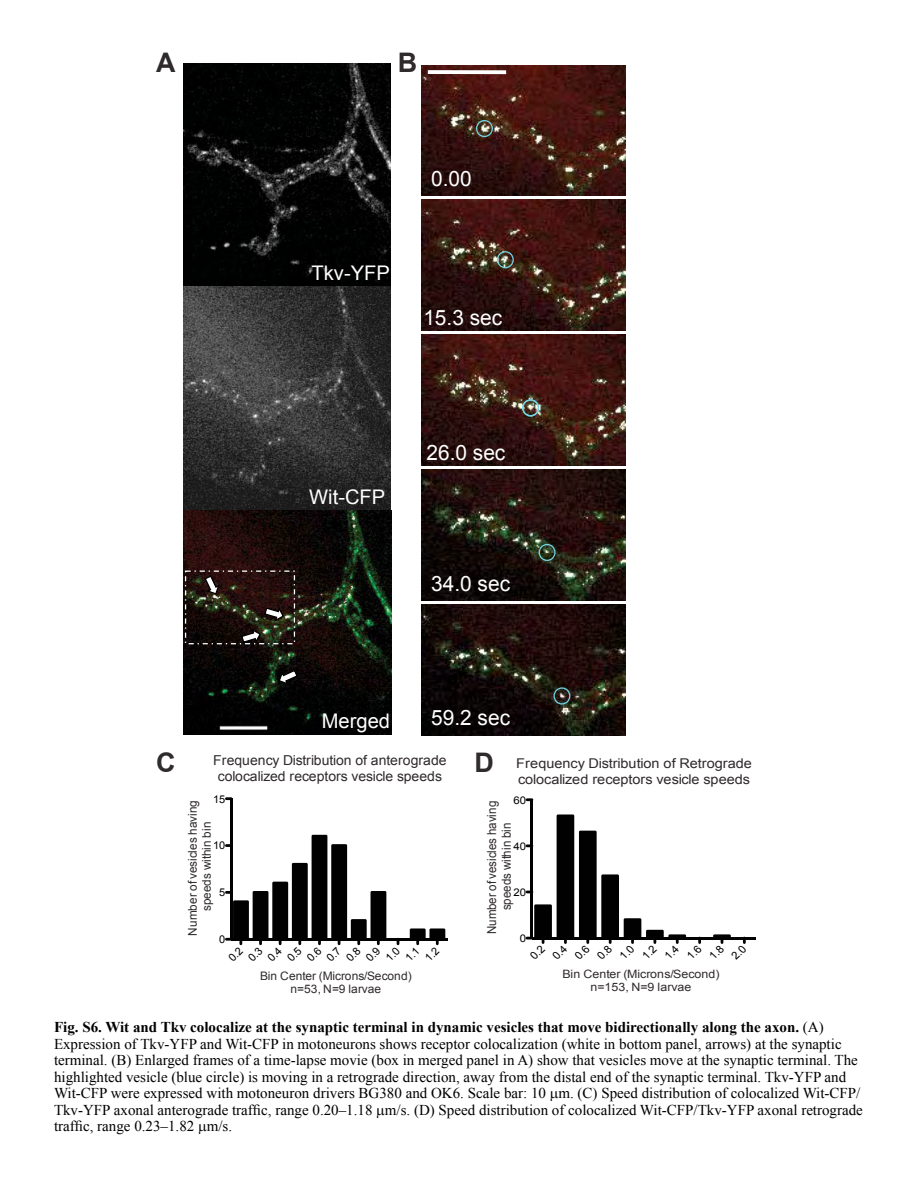
<style>
.page{position:relative;width:918px;height:1188px;background:#fff}
.page>*{position:absolute;margin:0;border:0;box-sizing:border-box;transform-origin:0 0}
.t1{font:700 27px "Arial";color:#2f2a2b}
.t2{font:21.15px "Arial";color:#fff}
.t3{font:20.1px "Arial";color:#fff}
.t4{font:15px/16.5px "Times New Roman";color:#000}
.t5{font:13.65px/15.6px "Arial";color:#2f2a2b;text-align:center}
.t6{font:13.5px/15.3px "Arial";color:#2f2a2b;scale:1.08 1}
.t7{font:12.45px/14.5px "Arial";letter-spacing:.01em;color:#2f2a2b;text-align:center;scale:.93 1}
.t8{font:12px/14px "Arial";letter-spacing:.01em;color:#2f2a2b;text-align:center}
.t9{font:11.7px/13.6px "Arial";letter-spacing:.01em;color:#2f2a2b;text-align:center}
.t10{font:11.55px/13.5px "Arial";letter-spacing:.01em;color:#2f2a2b;text-align:center;scale:1.08 1}
.t11{font:10.8px "Arial";color:#010101}
.t12{font:10.5px "Arial";color:#010101;scale:1.08 1}
.s1{font-weight:700}
</style>
<div class="page">
<img style="left:183px;top:63px;width:208px;height:671px">
<svg style="left:278px;top:670px;width:20px;height:15px"></svg>
<svg style="left:185px;top:571px;width:110px;height:73px;background:#2e241c"></svg>
<svg style="left:421px;top:65px;width:205px;height:671px"></svg>
<img style="left:422px;top:200px;width:203px;height:131px">
<img style="left:422px;top:335px;width:203px;height:131px">
<img style="left:422px;top:65px;width:203px;height:131px">
<img style="left:422px;top:470px;width:203px;height:130px">
<img style="left:422px;top:604px;width:203px;height:131px">
<svg style="left:476px;top:120px;width:17px;height:17px"></svg>
<svg style="left:497px;top:251px;width:17px;height:17px"></svg>
<svg style="left:522px;top:399px;width:17px;height:18px"></svg>
<svg style="left:539px;top:544px;width:17px;height:17px"></svg>
<svg style="left:553px;top:687px;width:17px;height:18px"></svg>
<svg style="left:428px;top:70px;width:78px;height:4px"></svg>
<hr style="left:231px;top:938px;width:216px;height:3px;background:#010101">
<hr style="left:230px;top:799px;width:2px;height:140px;background:#010101">
<svg style="left:225px;top:797px;width:7px;height:3px"></svg>
<hr style="left:532px;top:937px;width:224px;height:2px;background:#010101">
<hr style="left:531px;top:800px;width:2px;height:138px;background:#010101">
<svg style="left:526px;top:798px;width:7px;height:3px"></svg>
<svg style="left:225px;top:835px;width:220px;height:111px"></svg>
<svg style="left:526px;top:815px;width:176px;height:129px"></svg>
<svg style="left:709px;top:934px;width:38px;height:10px"></svg>
<h1 class="t1" style="left:156px;top:47px;width:21px">A</h1>
<h1 class="t1" style="left:398px;top:47px;width:21px">B</h1>
<h3 class="t3" style="left:312px;top:262px;width:80px">Tkv-YFP</h3>
<h2 class="t2" style="left:431px;top:167px;width:42px">0.00</h2>
<h2 class="t2" style="left:423px;top:306px;width:80px">15.3 sec</h2>
<h3 class="t3" style="left:309px;top:486px;width:78px">Wit-CFP</h3>
<h2 class="t2" style="left:426px;top:441px;width:80px">26.0 sec</h2>
<h2 class="t2" style="left:431px;top:571px;width:80px">34.0 sec</h2>
<h2 class="t2" style="left:431px;top:706px;width:80px">59.2 sec</h2>
<p class="t5" style="left:213px;top:753px;width:235px">Frequency Distribution of anterograde colocalized receptors vesicle speeds</p>
<h3 class="t3" style="left:322px;top:710px;width:70px">Merged</h3>
<h1 class="t1" style="left:156px;top:748px;width:21px">C</h1>
<h1 class="t1" style="left:475px;top:748px;width:21px">D</h1>
<p class="t6" style="left:516px;top:756px;width:220px">Frequency Distribution of Retrograde colocalized receptors vesicle speeds</p>
<p class="t11" style="left:213px;top:793px;width:14px">15</p>
<p class="t8" style="left:186px;top:936px;width:137px;rotate:-90deg">Number of vesicles having speeds within bin</p>
<p class="t11" style="left:213px;top:840px;width:14px">10</p>
<p class="t11" style="left:219px;top:886px;width:8px">5</p>
<p class="t11" style="left:219px;top:933px;width:8px">0</p>
<p class="t12" style="left:513px;top:794px;width:13px">60</p>
<p class="t7" style="left:485px;top:934px;width:145px;rotate:-90deg">Number of vesicles having speeds within bin</p>
<p class="t12" style="left:513px;top:840px;width:13px">40</p>
<p class="t12" style="left:513px;top:886px;width:13px">20</p>
<p class="t12" style="left:520px;top:932px;width:7px">0</p>
<p class="t9" style="left:260px;top:969px;width:153px">Bin Center (Microns/Second) n=53, N=9 larvae</p>
<p class="t10" style="left:562px;top:967px;width:147px">Bin Center (Microns/Second) n=153, N=9 larvae</p>
<p class="t4" style="left:54px;top:1019px;width:810px"><span class="s1">Fig. S6. Wit and Tkv colocalize at the synaptic terminal in dynamic vesicles that move bidirectionally along the axon.</span> (A)<br>Expression of Tkv-YFP and Wit-CFP in motoneurons shows receptor colocalization (white in bottom panel, arrows) at the synaptic terminal. (B) Enlarged frames of a time-lapse movie (box in merged panel in A) show that vesicles move at the synaptic terminal. The highlighted vesicle (blue circle) is moving in a retrograde direction, away from the distal end of the synaptic terminal. Tkv-YFP and Wit-CFP were expressed with motoneuron drivers BG380 and OK6. Scale bar: 10 m. (C) Speed distribution of colocalized Wit-CFP/ Tkv-YFP axonal anterograde traffic, range 0.20–1.18 m/s. (D) Speed distribution of colocalized Wit-CFP/Tkv-YFP axonal retrograde traffic, range 0.23–1.82 m/s.</p>
</div>
